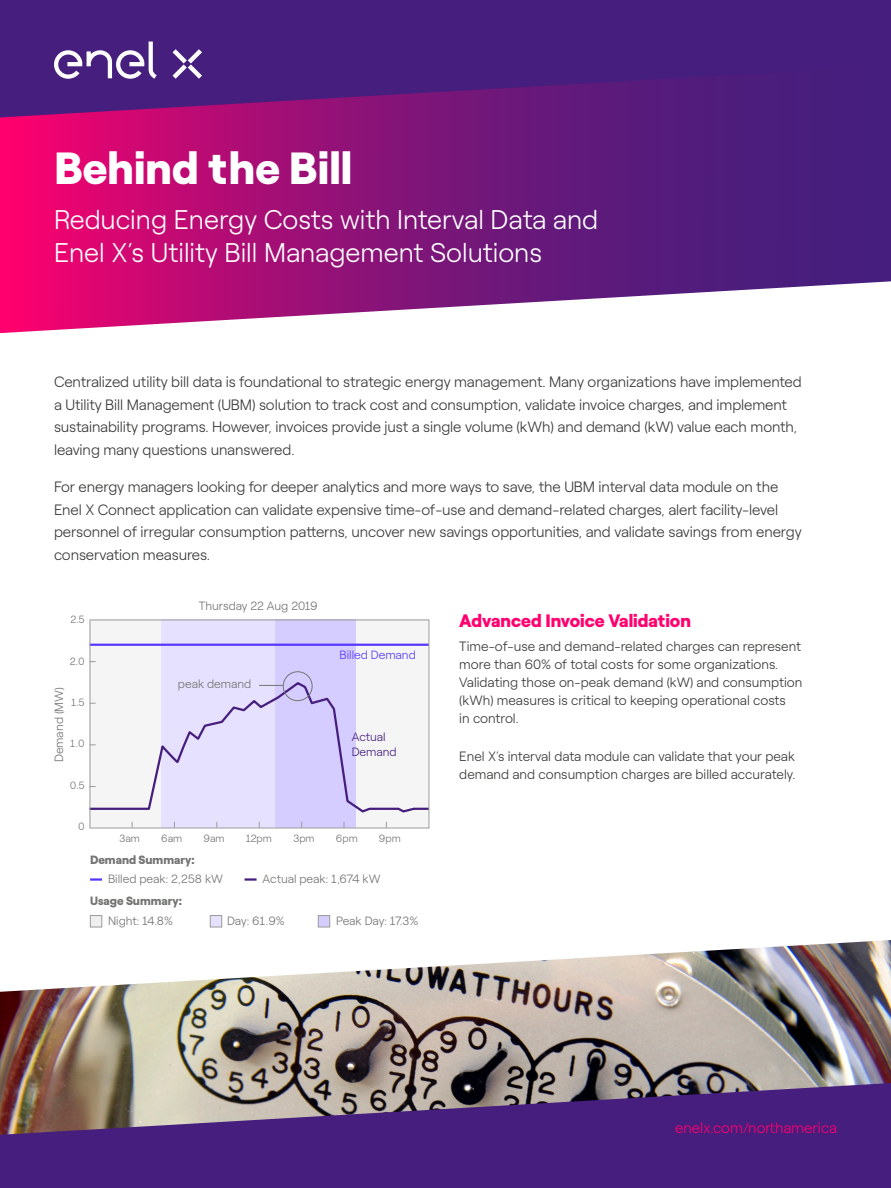
<style>
.page{position:relative;width:891px;height:1188px;background:#fff}
.page>*{position:absolute;margin:0;border:0;box-sizing:border-box;transform-origin:0 0}
.t1{font:900 45px "Roobert ENEL";color:#fff}
.t2{font:300 27px/33px "Roobert ENEL";color:#fff}
.t3{font:900 18px "Roobert ENEL";color:#ff006e}
.t4{font:300 15px/22.5px "Roobert ENEL";letter-spacing:-.005em;color:#373a36}
.t5{font:300 15px "Roobert ENEL";color:#ff006e}
.t6{font:300 13.5px/18px "Roobert ENEL";color:#373a36}
.t7{font:300 12px "Roobert ENEL";color:#737572}
.t8{font:900 12px "Roobert ENEL";color:#737572}
.t9{font:300 12px "Roobert ENEL";color:#5738ff}
.t10{font:300 12px/14.9px "Roobert ENEL";color:#461e7d}
.t11{font:300 10.5px "Roobert ENEL";color:#737572}
</style>
<div class="page">
<div style="left:0;top:0;width:891px;height:210px;background:#461e7d"></div>
<svg style="left:173px;top:49px;width:29px;height:17px"></svg>
<svg style="left:54px;top:42px;width:99px;height:24px"></svg>
<img style="left:0;top:992px;width:891px;height:91px">
<svg style="left:0;top:878px;width:891px;height:114px"></svg>
<svg style="left:90px;top:878px;width:12px;height:3px"></svg>
<svg style="left:245px;top:878px;width:12px;height:3px"></svg>
<svg style="left:0;top:66px;width:891px;height:267px"></svg>
<svg style="left:89px;top:619px;width:341px;height:210px"></svg>
<div style="left:283px;top:671px;width:30px;height:30px;border:1px solid #737572;border-radius:50%"></div>
<svg style="left:259px;top:685px;width:24px;height:1px"></svg>
<hr style="left:90px;top:620px;width:339px;height:1px;background:#9b9c9a">
<div style="left:90px;top:915px;width:12px;height:12px;background:#efefef;border:1px solid #9b9c9a"></div>
<div style="left:210px;top:915px;width:12px;height:12px;background:#e6e1ff;border:1px solid #9b9c9a"></div>
<div style="left:318px;top:915px;width:12px;height:12px;background:#d5cdff;border:1px solid #9b9c9a"></div>
<svg style="left:0;top:1083px;width:891px;height:105px;background:#59387c"></svg>
<h1 class="t1" style="left:54px;top:132px;width:300px">Behind the Bill</h1>
<h2 class="t2" style="left:54px;top:201px;width:546px">Reducing Energy Costs with Interval Data and<br>Enel X’s Utility Bill Management Solutions</h2>
<p class="t4" style="left:54px;top:370px;width:749px">Centralized utility bill data is foundational to strategic energy management. Many organizations have implemented a Utility Bill Management (UBM) solution to track cost and consumption, validate invoice charges, and implement sustainability programs. However, invoices provide just a single volume (kWh) and demand (kW) value each month, leaving many questions unanswered.</p>
<p class="t4" style="left:54px;top:475px;width:749px">For energy managers looking for deeper analytics and more ways to save, the UBM interval data module on the Enel X Connect application can validate expensive time-of-use and demand-related charges, alert facility-level personnel of irregular consumption patterns, uncover new savings opportunities, and validate savings from energy conservation measures.</p>
<p class="t11" style="left:70px;top:612px;width:16px">2.5</p>
<p class="t11" style="left:70px;top:653px;width:16px">2.0</p>
<p class="t11" style="left:71px;top:694px;width:15px">1.5</p>
<p class="t11" style="left:70px;top:736px;width:16px">1.0</p>
<p class="t11" style="left:70px;top:777px;width:16px">0.5</p>
<p class="t11" style="left:78px;top:819px;width:8px">0</p>
<p class="t7" style="left:50px;top:762px;width:77px;rotate:-90deg">Demand (MW)</p>
<p class="t7" style="left:199px;top:597px;width:120px">Thursday 22 Aug 2019</p>
<p class="t7" style="left:178px;top:675px;width:75px">peak demand</p>
<p class="t9" style="left:339px;top:646px;width:78px">Billed Demand</p>
<p class="t10" style="left:352px;top:729px;width:46px">Actual<br>Demand</p>
<p class="t11" style="left:119px;top:830px;width:22px">3am</p>
<p class="t11" style="left:161px;top:830px;width:23px">6am</p>
<p class="t11" style="left:204px;top:830px;width:23px">9am</p>
<p class="t11" style="left:246px;top:830px;width:27px">12pm</p>
<p class="t11" style="left:293px;top:830px;width:23px">3pm</p>
<p class="t11" style="left:336px;top:830px;width:23px">6pm</p>
<p class="t11" style="left:379px;top:830px;width:23px">9pm</p>
<p class="t8" style="left:90px;top:850px;width:106px">Demand Summary:</p>
<p class="t7" style="left:108px;top:870px;width:116px">Billed peak: 2,258 kW</p>
<p class="t7" style="left:263px;top:870px;width:119px">Actual peak: 1,674 kW</p>
<p class="t7" style="left:227px;top:912px;width:59px">Day: 61.9%</p>
<p class="t7" style="left:336px;top:912px;width:84px">Peak Day: 17.3%</p>
<p class="t8" style="left:90px;top:891px;width:93px">Usage Summary:</p>
<p class="t7" style="left:108px;top:912px;width:66px">Night: 14.8%</p>
<p class="t3" style="left:459px;top:607px;width:233px">Advanced Invoice Validation</p>
<p class="t6" style="left:459px;top:637px;width:345px">Time-of-use and demand-related charges can represent more than 60% of total costs for some organizations.<br>Validating those on-peak demand (kW) and consumption (kWh) measures is critical to keeping operational costs<br>in control.</p>
<p class="t6" style="left:459px;top:746px;width:337px">Enel X’s interval data module can validate that your peak demand and consumption charges are billed accurately.</p>
<p class="t5" style="left:675px;top:1117px;width:163px">enelx.com/northamerica</p>
</div>
